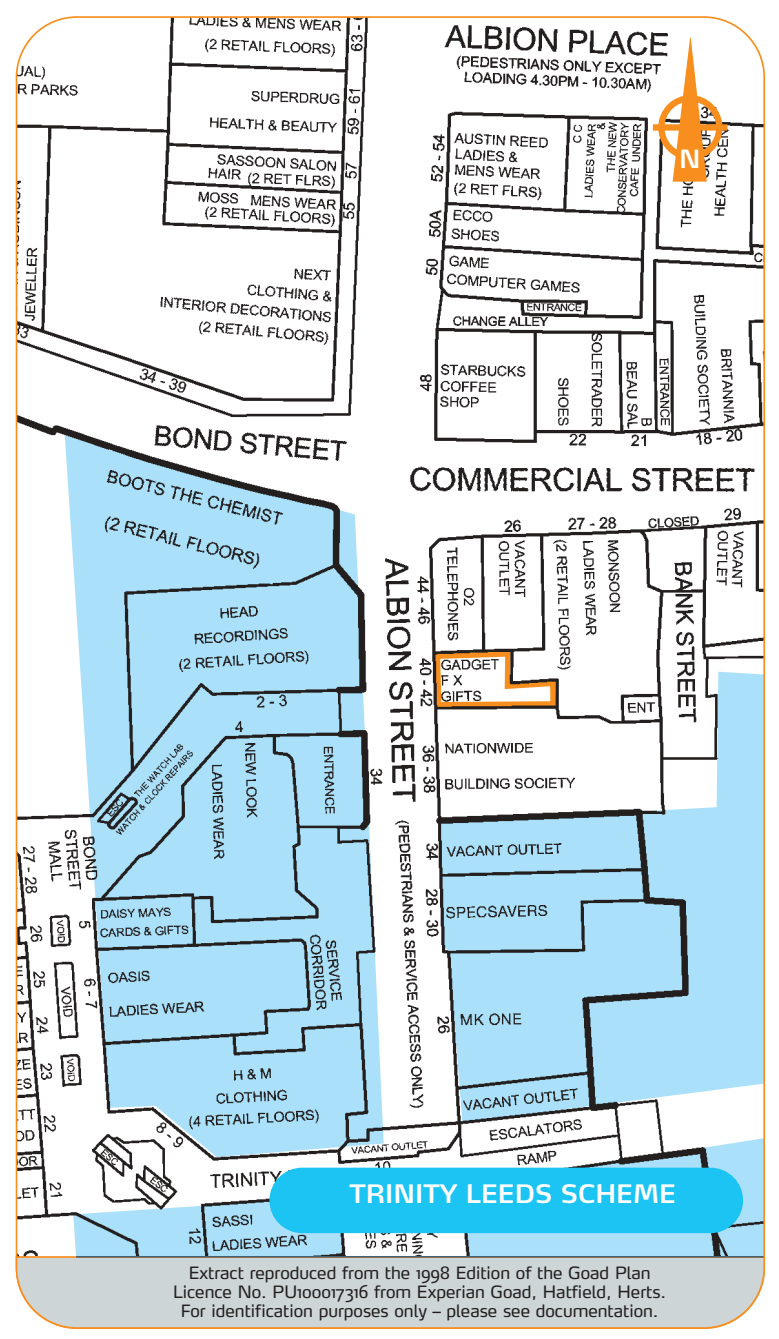
<style>
.page{position:relative;width:779px;height:1339px;background:#fff}
.page>*{position:absolute;margin:0;border:0;box-sizing:border-box;transform-origin:0 0}
.t1{font:600 25.2px "Max";color:#fff}
.t2{font:600 24.85px "Max";color:#fff}
.t3{font:16.8px/18.9px "Max";color:#231f1f;text-align:center}
</style>
<div class="page">
<img style="left:17px;top:17px;width:747px;height:1311px;border-radius:60px">
<svg style="left:17px;top:1257px;width:747px;height:10px;background:#c6cbca"></svg>
<svg style="left:16px;top:1267px;width:749px;height:62px;background:#cfd4d2"></svg>
<hr style="left:76px;top:1256px;width:687px;height:1px;background:#4c626a">
<div style="left:653px;top:124px;width:74px;height:7px;background:#f78e1e"></div>
<svg style="left:658px;top:37px;width:64px;height:145px"></svg>
<div style="left:269px;top:1167px;width:474px;height:66px;background:#1bc4f3;border-radius:33px"></div>
<h2 class="t2" style="left:679px;top:148px;width:23px">N</h2>
<h1 class="t1" style="left:349px;top:1183px;width:328px">TRINITY LEEDS SCHEME</h1>
<p class="t3" style="left:173px;top:1264px;width:495px">Extract reproduced from the 1998 Edition of the Goad Plan<br>Licence No. PU100017316 from Experian Goad, Hatfield, Herts.<br>For identification purposes only – please see documentation.</p>
</div>
